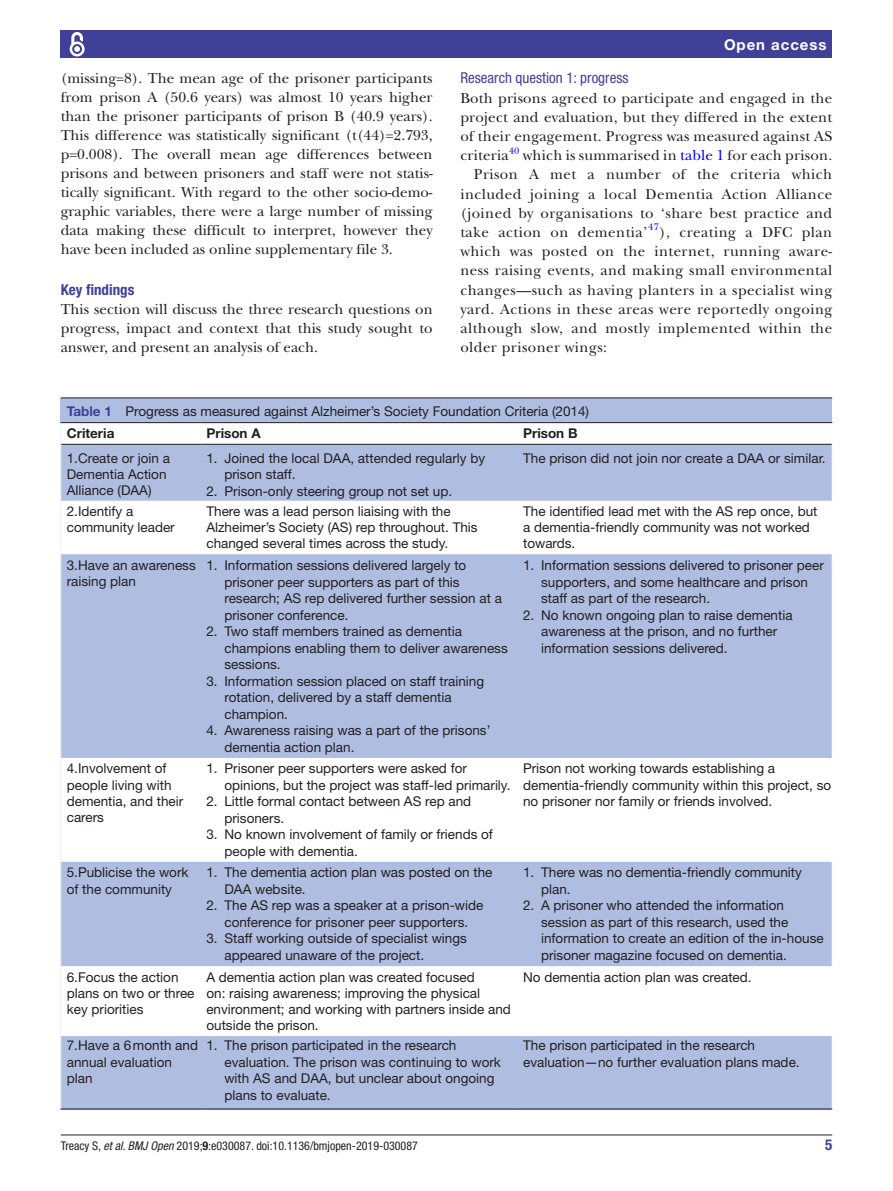
<style>
.page{position:relative;width:893px;height:1191px;background:#fff}
.page>*{position:absolute;margin:0;border:0;box-sizing:border-box;transform-origin:0 0}
.t1{font:15px/19px "New Baskerville";letter-spacing:.015em;color:#231f20;text-align:justify}
.t2{font:condensed 15px "Helvetica Neue LT Std";color:#414099}
.t3{font:700 condensed 15px "Helvetica Neue LT Std";color:#414099}
.t4{font:700 15px "Helvetica Neue LT Std";letter-spacing:.065em;color:#fff}
.t5{font:13.5px/16.5px "Helvetica Neue LT Std";color:#231f20}
.t6{font:700 13.5px "Helvetica Neue LT Std";color:#231f20}
.t7{font:condensed 12px "Helvetica Neue LT Std";color:#231f20}
.t8{font:9.9px "New Baskerville";color:#00f}
.s1{color:#00f}
.s2{font-weight:700;color:#414099}
.s3{font-weight:700}
.s4{font-style:italic}
</style>
<div class="page">
<hr style="left:61px;top:1134px;width:771px;height:1px;background:#231f20">
<div style="left:61px;top:31px;width:771px;height:27px;background:#414099"></div>
<svg style="left:69px;top:32px;width:16px;height:25px"></svg>
<div style="left:61px;top:398px;width:771px;height:711px;background:#afbde1"></div>
<hr style="left:61px;top:397px;width:771px;height:1px;background:#231f20">
<svg style="left:61px;top:423px;width:771px;height:21px;background:#fbfbfb"></svg>
<svg style="left:61px;top:445px;width:771px;height:663px"></svg>
<hr style="left:61px;top:422px;width:139px;height:1px;background:#231f20">
<hr style="left:61px;top:444px;width:139px;height:1px;background:#231f20">
<hr style="left:200px;top:422px;width:317px;height:1px;background:#231f20">
<hr style="left:200px;top:444px;width:317px;height:1px;background:#231f20">
<hr style="left:517px;top:422px;width:315px;height:1px;background:#231f20">
<hr style="left:517px;top:444px;width:315px;height:1px;background:#231f20">
<hr style="left:61px;top:1108px;width:139px;height:1px;background:#231f20">
<hr style="left:200px;top:1108px;width:317px;height:1px;background:#231f20">
<hr style="left:517px;top:1108px;width:315px;height:1px;background:#231f20">
<svg style="left:60px;top:423px;width:1px;height:21px"></svg>
<p class="t1" style="left:61px;top:69px;width:373px">(missing=8). The mean age of the prisoner participants from prison A (50.6 years) was almost 10 years higher than the prisoner participants of prison B (40.9 years).<br>This difference was statistically significant (t(44)=2.793, p=0.008). The overall mean age differences between prisons and between prisoners and staff were not statis&shy;tically significant. With regard to the other socio-demo&shy;graphic variables, there were a large number of missing data making these difficult to interpret, however they have been included as online supplementary file 3.</p>
<p class="t3" style="left:61px;top:281px;width:75px">Key findings</p>
<p class="t1" style="left:61px;top:300px;width:373px">This section will discuss the three research questions on progress, impact and context that this study sought to answer, and present an analysis of each.</p>
<p class="t4" style="left:724px;top:35px;width:104px">Open access</p>
<p class="t2" style="left:460px;top:69px;width:170px">Research question 1: progress</p>
<p class="t1" style="left:460px;top:88px;width:373px">Both prisons agreed to participate and engaged in the</p>
<p class="t1" style="left:460px;top:108px;width:373px">project and evaluation, but they differed in the extent</p>
<p class="t1" style="left:460px;top:127px;width:373px">of their engagement. Progress was measured against AS</p>
<p class="t1" style="left:460px;top:146px;width:373px">criteria<sup>40</sup> which is summarised in <span class="s1">table 1</span> for each prison.</p>
<p class="t1" style="left:474px;top:165px;width:360px">Prison A met a number of the criteria which</p>
<p class="t1" style="left:460px;top:184px;width:373px">included joining a local Dementia Action Alliance</p>
<p class="t1" style="left:460px;top:203px;width:373px">(joined by organisations to ‘share best practice and</p>
<p class="t1" style="left:460px;top:223px;width:189px">take action on dementia’</p>
<p class="t8" style="left:648px;top:221px;width:12px">47</p>
<p class="t1" style="left:460px;top:223px;width:373px;text-indent:199px">), creating a DFC plan which was posted on the internet, running aware&shy;ness raising events, and making small environmental changes—such as having planters in a specialist wing yard. Actions in these areas were reportedly ongoing although slow, and mostly implemented within the older prisoner wings:</p>
<p class="t5" style="left:67px;top:400px;width:524px;line-height:22px"><span class="s2">Table 1</span> Progress as measured against Alzheimer’s Society Foundation Criteria (2014)<br><span class="s3">Criteria</span></p>
<p class="t6" style="left:206px;top:425px;width:56px">Prison A</p>
<p class="t6" style="left:523px;top:425px;width:56px">Prison B</p>
<p class="t5" style="left:67px;top:450px;width:105px">1.Create or join a<br>Dementia Action<br>Alliance (DAA)</p>
<p class="t5" style="left:224px;top:450px;width:262px;text-indent:-18px">1. Joined the local DAA, attended regularly by prison staff.</p>
<p class="t5" style="left:206px;top:483px;width:247px">2. Prison-only steering group not set up.</p>
<p class="t5" style="left:523px;top:450px;width:304px">The prison did not join nor create a DAA or similar.</p>
<p class="t5" style="left:67px;top:503px;width:110px">2.Identify a community leader</p>
<p class="t5" style="left:206px;top:503px;width:273px">There was a lead person liaising with the<br>Alzheimer’s Society (AS) rep throughout. This changed several times across the study.</p>
<p class="t5" style="left:523px;top:503px;width:296px">The identified lead met with the AS rep once, but a dementia-friendly community was not worked towards.</p>
<p class="t5" style="left:67px;top:557px;width:131px">3.Have an awareness raising plan</p>
<p class="t5" style="left:224px;top:557px;width:279px;text-indent:-18px">1. Information sessions delivered largely to prisoner peer supporters as part of this research; AS rep delivered further session at a prisoner conference.</p>
<p class="t5" style="left:224px;top:623px;width:285px;text-indent:-18px">2. Two staff members trained as dementia champions enabling them to deliver awareness sessions.</p>
<p class="t5" style="left:224px;top:672px;width:261px;text-indent:-18px">3. Information session placed on staff training rotation, delivered by a staff dementia champion.</p>
<p class="t5" style="left:224px;top:722px;width:268px;text-indent:-18px">4. Awareness raising was a part of the prisons’ dementia action plan.</p>
<p class="t5" style="left:541px;top:557px;width:284px;text-indent:-18px">1. Information sessions delivered to prisoner peer supporters, and some healthcare and prison staff as part of the research.</p>
<p class="t5" style="left:541px;top:606px;width:253px;text-indent:-18px">2. No known ongoing plan to raise dementia awareness at the prison, and no further information sessions delivered.</p>
<p class="t5" style="left:67px;top:760px;width:118px">4.Involvement of people living with dementia, and their carers</p>
<p class="t5" style="left:224px;top:760px;width:288px;text-indent:-18px">1. Prisoner peer supporters were asked for opinions, but the project was staff-led primarily.</p>
<p class="t5" style="left:224px;top:793px;width:248px;text-indent:-18px">2. Little formal contact between AS rep and prisoners.</p>
<p class="t5" style="left:224px;top:826px;width:270px;text-indent:-18px">3. No known involvement of family or friends of people with dementia.</p>
<p class="t5" style="left:67px;top:864px;width:123px">5.Publicise the work of the community</p>
<p class="t5" style="left:224px;top:864px;width:270px;text-indent:-18px">1. The dementia action plan was posted on the<br>DAA website.</p>
<p class="t5" style="left:206px;top:897px;width:279px;text-align:center">2. The AS rep was a speaker at a prison-wide conference for prisoner peer supporters.</p>
<p class="t5" style="left:224px;top:930px;width:244px;text-indent:-18px">3. Staff working outside of specialist wings appeared unaware of the project.</p>
<p class="t5" style="left:523px;top:760px;width:310px">Prison not working towards establishing a dementia-friendly community within this project, so no prisoner nor family or friends involved.</p>
<p class="t5" style="left:541px;top:864px;width:262px;text-indent:-18px">1. There was no dementia-friendly community plan.</p>
<p class="t5" style="left:541px;top:897px;width:284px;text-indent:-18px">2. A prisoner who attended the information session as part of this research, used the information to create an edition of the in-house prisoner magazine focused on dementia.</p>
<p class="t5" style="left:67px;top:968px;width:129px">6.Focus the action plans on two or three key priorities</p>
<p class="t5" style="left:206px;top:968px;width:306px">A dementia action plan was created focused<br>on: raising awareness; improving the physical environment; and working with partners inside and outside the prison.</p>
<p class="t5" style="left:523px;top:968px;width:230px">No dementia action plan was created.</p>
<p class="t5" style="left:67px;top:1037px;width:133px">7.Have a 6month and annual evaluation plan</p>
<p class="t5" style="left:224px;top:1037px;width:278px;text-indent:-18px">1. The prison participated in the research evaluation. The prison was continuing to work with AS and DAA, but unclear about ongoing plans to evaluate.</p>
<p class="t5" style="left:523px;top:1037px;width:278px">The prison participated in the research evaluation—no further evaluation plans made.</p>
<p class="t7" style="left:61px;top:1138px;width:359px">Treacy S, <span class="s4">et al</span>. <span class="s4">BMJ Open</span> 2019;<span class="s3">9</span>:e030087. doi:10.1136/bmjopen-2019-030087</p>
<p class="t3" style="left:825px;top:1135px;width:9px">5</p>
</div>
